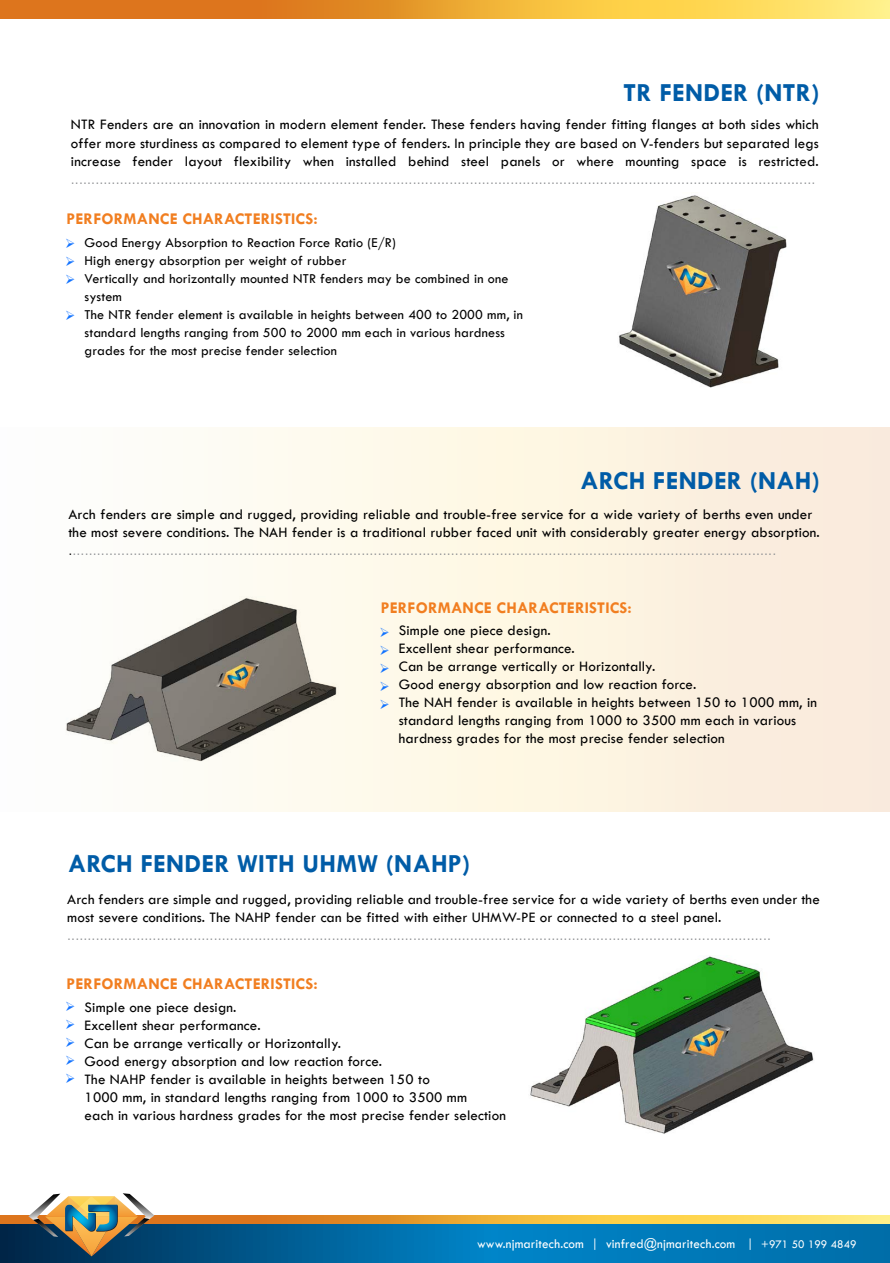
<style>
.page{position:relative;width:890px;height:1263px;background:#fff}
.page>*{position:absolute;margin:0;border:0;box-sizing:border-box;transform-origin:0 0}
.t1{font:700 26.25px "Tw Cen";letter-spacing:.01em;color:#005ca7}
.t2{font:700 16.5px "Tw Cen";letter-spacing:.01em;color:#f17e20}
.t3{font:15px/18px "Tw Cen";letter-spacing:.01em;color:#000}
.t4{font:300 14.1px "Helvetica Neue";color:#8f9194}
.t5{font:14.1px/18px "Tw Cen";letter-spacing:.01em;color:#000}
.t6{font:13.65px "Tw Cen";letter-spacing:.01em;color:#fff;scale:.96 1}
.t7{font:13.05px/18px "Wingdings";color:#1273ff;text-align:justify}
.s1{color:#000}
.s2{font-size:12px}
</style>
<div class="page">
<div style="left:0;top:428px;width:889px;height:383px;background:linear-gradient(to right,#fefffc,#fbecd7)"></div>
<svg style="left:0;top:1216px;width:889px;height:8px;background:#efaf3e"></svg>
<svg style="left:0;top:1224px;width:889px;height:39px;background:#006aa5"></svg>
<svg style="left:0;top:1px;width:889px;height:17px;background:#eca739"></svg>
<svg style="left:28px;top:1193px;width:126px;height:63px;background:#7b8375"></svg>
<img style="left:619px;top:195px;width:168px;height:193px">
<img style="left:58px;top:597px;width:280px;height:167px">
<img style="left:530px;top:956px;width:284px;height:178px">
<h1 class="t1" style="left:623px;top:77px;width:197px">TR FENDER (NTR)</h1>
<p class="t3" style="left:71px;top:116px;width:749px;text-align:justify">NTR Fenders are an innovation in modern element fender. These fenders having fender fitting flanges at both sides which offer more sturdiness as compared to element type of fenders. In principle they are based on V-fenders but separated legs increase fender layout flexibility when installed behind steel panels or where mounting space is restricted.</p>
<p class="t4" style="left:71px;top:167px;width:745px">.......................................................................................................................................................................................</p>
<p class="t2" style="left:66px;top:209px;width:252px">PERFORMANCE CHARACTERISTICS:</p>
<p class="t5" style="left:84px;top:233px;width:440px">Good Energy Absorption to Reaction Force Ratio (E/R)<br>High energy absorption per weight of rubber<br>Vertically and horizontally mounted NTR fenders may be combined in one system<br>The NTR fender element is available in heights between 400 to 2000 mm, in standard lengths ranging from 500 to 2000 mm each in various hardness grades for the most precise fender selection</p>
<p class="t7" style="left:65px;top:234px;width:12px">➢ ➢ ➢</p>
<h1 class="t1" style="left:580px;top:465px;width:241px">ARCH FENDER (NAH)</h1>
<p class="t3" style="left:68px;top:505px;width:752px">Arch fenders are simple and rugged, providing reliable and trouble-free service for a wide variety of berths even under the most severe conditions. The NAH fender is a traditional rubber faced unit with considerably greater energy absorption.</p>
<p class="t4" style="left:68px;top:538px;width:709px"><span class="s1">.</span>.............................................................................................................................................................................</p>
<p class="t2" style="left:380px;top:597px;width:252px">PERFORMANCE CHARACTERISTICS:</p>
<p class="t3" style="left:398px;top:621px;width:419px">Simple one piece design.<br>Excellent shear performance.<br>Can be arrange vertically or Horizontally.<br>Good energy absorption and low reaction force.<br>The NAH fender is available in heights between 150 to 1000 mm, in standard lengths ranging from 1000 to 3500 mm each in various hardness grades for the most precise fender selection</p>
<p class="t7" style="left:379px;top:623px;width:12px">➢ ➢ ➢ ➢ ➢</p>
<h1 class="t1" style="left:68px;top:848px;width:404px">ARCH FENDER WITH UHMW (NAHP)</h1>
<p class="t3" style="left:67px;top:890px;width:753px">Arch fenders are simple and rugged, providing reliable and trouble-free service for a wide variety of berths even under the most severe conditions. The NAHP fender can be fitted with either UHMW-PE or connected to a steel panel.</p>
<p class="t4" style="left:67px;top:923px;width:705px">.............................................................................................................................................................................</p>
<p class="t2" style="left:66px;top:974px;width:252px">PERFORMANCE CHARACTERISTICS:</p>
<p class="t3" style="left:84px;top:998px;width:422px">Simple one piece design.<br>Excellent shear performance.<br>Can be arrange vertically or Horizontally.<br>Good energy absorption and low reaction force.<br>The NAHP fender is available in heights between 150 to<br>1000 mm, in standard lengths ranging from 1000 to 3500 mm<br>each in various hardness grades for the most precise fender selection</p>
<p class="t7" style="left:65px;top:997px;width:12px">➢ ➢ ➢ ➢ ➢</p>
<p class="t6" style="left:477px;top:1236px;width:396px">www.njmaritech.com | vinfred@njmaritech.com | <span class="s2">+971 50 199 4849</span></p>
</div>
